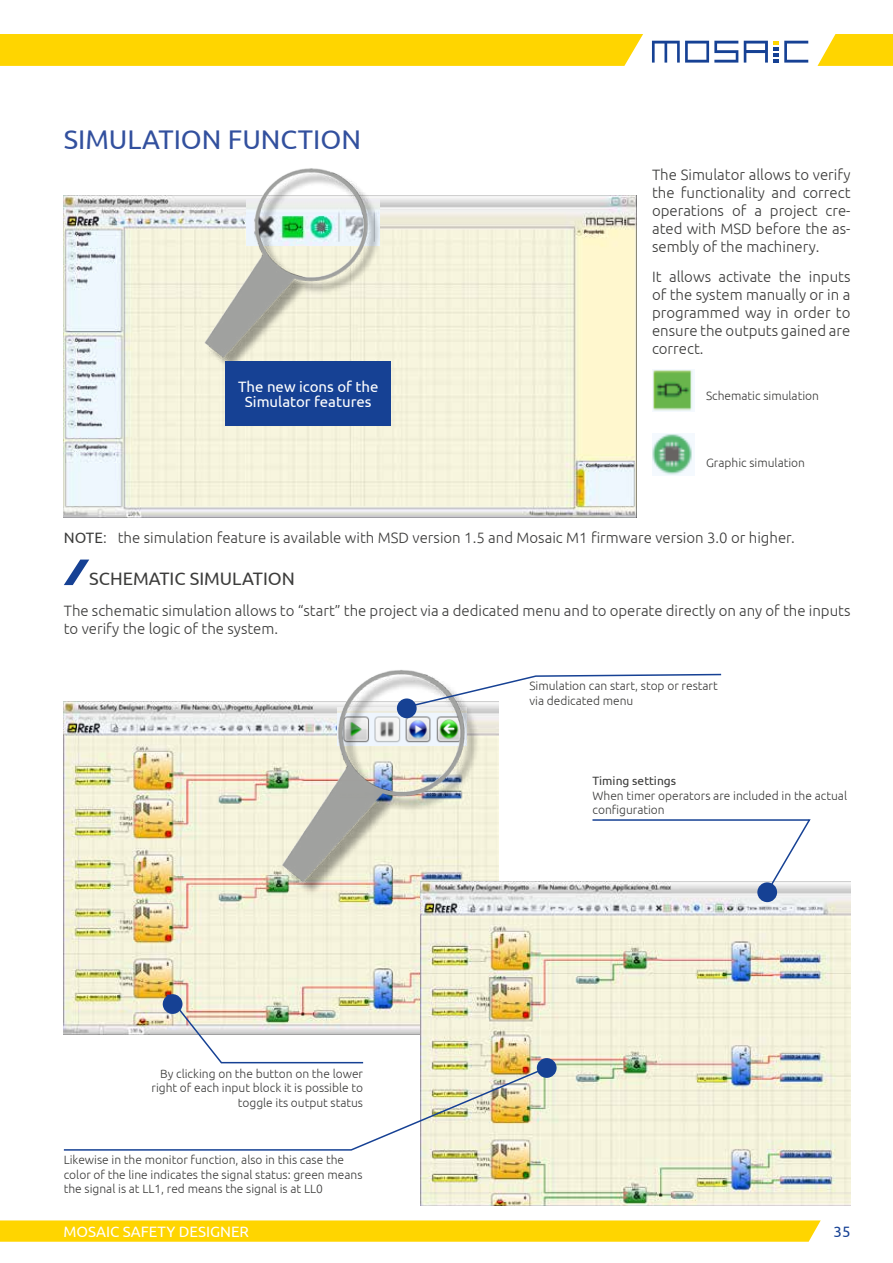
<style>
.page{position:relative;width:893px;height:1263px;background:#fff}
.page>*{position:absolute;margin:0;border:0;box-sizing:border-box;transform-origin:0 0}
.t1{font:27px "Ubuntu";color:#32509e}
.t2{font:18px "Ubuntu";color:#3c3c3b}
.t3{font:300 15px/18px "Ubuntu";color:#3c3c3b;text-align:justify}
.t4{font:15px/15px "Ubuntu";color:#fff;text-align:center}
.t5{font:15px "Ubuntu";color:#164194}
.t6{font:300 12px/14.4px "Ubuntu";color:#3c3c3b}
.t7{font:12px "Ubuntu";color:#3c3c3b}
.s1{font-weight:400}
</style>
<div class="page">
<svg style="left:817px;top:34px;width:76px;height:32px;background:#ffda20"></svg>
<svg style="left:0;top:1220px;width:821px;height:22px;background:#ffd60a"></svg>
<div style="left:0;top:34px;width:643px;height:32px;background:#ffd500"></div>
<img style="left:64px;top:196px;width:572px;height:322px">
<img style="left:201px;top:168px;width:216px;height:212px">
<svg style="left:652px;top:41px;width:86px;height:22px"></svg>
<svg style="left:744px;top:41px;width:64px;height:22px"></svg>
<img style="left:652px;top:370px;width:42px;height:42px">
<img style="left:652px;top:434px;width:42px;height:41px">
<div style="left:225px;top:361px;width:166px;height:64px;background:#164194"></div>
<svg style="left:64px;top:559px;width:25px;height:26px"></svg>
<img style="left:64px;top:702px;width:357px;height:290px">
<img style="left:279px;top:670px;width:220px;height:237px">
<svg style="left:410px;top:673px;width:312px;height:34px"></svg>
<img style="left:421px;top:881px;width:429px;height:325px">
<img style="left:63px;top:992px;width:483px;height:159px">
<svg style="left:591px;top:819px;width:221px;height:74px"></svg>
<div style="left:397px;top:698px;width:20px;height:20px;background:#164194;border-radius:50%"></div>
<div style="left:757px;top:882px;width:20px;height:20px;background:#164194;border-radius:50%"></div>
<div style="left:537px;top:1058px;width:20px;height:20px;background:#164194;border-radius:50%"></div>
<div style="left:163px;top:994px;width:19px;height:20px;background:#164194;border-radius:50%"></div>
<h1 class="t1" style="left:64px;top:123px;width:299px">SIMULATION FUNCTION</h1>
<p class="t4" style="left:238px;top:378px;width:142px">The new icons of the<br>Simulator features</p>
<p class="t3" style="left:652px;top:165px;width:200px">The Simulator allows to verify the functionality and correct operations of a project cre&shy;ated with MSD before the as&shy;sembly of the machinery.</p>
<p class="t3" style="left:652px;top:268px;width:200px">It allows activate the inputs of the system manually or in a programmed way in order to ensure the outputs gained are correct.</p>
<p class="t6" style="left:706px;top:388px;width:114px">Schematic simulation</p>
<p class="t6" style="left:706px;top:455px;width:101px">Graphic simulation</p>
<p class="t3" style="left:64px;top:528px;width:733px"><span class="s1">NOTE</span>: the simulation feature is available with MSD version 1.5 and Mosaic M1 firmware version 3.0 or higher.</p>
<p class="t2" style="left:89px;top:568px;width:207px">SCHEMATIC SIMULATION</p>
<p class="t3" style="left:64px;top:601px;width:788px">The schematic simulation allows to “start” the project via a dedicated menu and to operate directly on any of the inputs to verify the logic of the system.</p>
<p class="t6" style="left:529px;top:678px;width:190px">Simulation can start, stop or restart via dedicated menu</p>
<p class="t6" style="left:152px;top:1066px;width:213px;text-align:right">By clicking on the button on the lower right of each input block it is possible to toggle its output status</p>
<p class="t6" style="left:64px;top:1152px;width:300px">Likewise in the monitor function, also in this case the color of the line indicates the signal status: green means the signal is at LL1, red means the signal is at LL0</p>
<p class="t7" style="left:592px;top:774px;width:85px">Timing settings</p>
<p class="t6" style="left:592px;top:788px;width:256px">When timer operators are included in the actual configuration</p>
<p class="t4" style="left:64px;top:1223px;width:187px">MOSAIC SAFETY DESIGNER</p>
<p class="t5" style="left:833px;top:1222px;width:18px">35</p>
</div>
